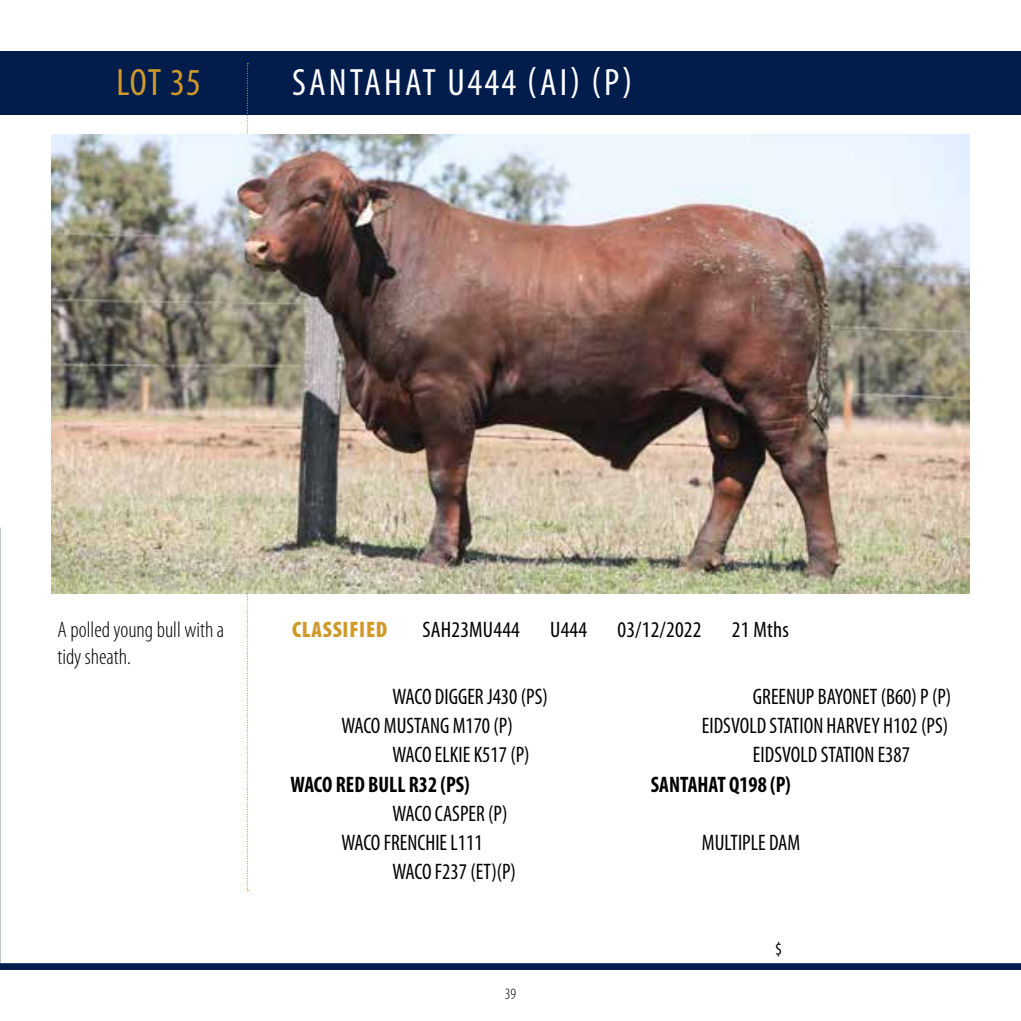
<style>
.page{position:relative;width:1021px;height:1021px;background:#fff}
.page>*{position:absolute;margin:0;border:0;box-sizing:border-box;transform-origin:0 0}
.t1{font:condensed 38.25px "Myriad Pro";letter-spacing:.08em;color:#fff}
.t2{font:condensed 38.25px "Myriad Pro";color:#d09a2a}
.t3{font:condensed 22.5px/29.2px "Myriad Pro";color:#000;scale:.95 1}
.t4{font:700 condensed 22.5px "Myriad Pro";color:#000;scale:.95 1}
.t5{font:300 condensed 22.5px/27px "Myriad Pro";color:#000}
.t6{font:condensed 22.5px "Myriad Pro";color:#000}
.t7{font:900 condensed 22.5px "Myriad Pro";letter-spacing:.03em;color:#d09a2a}
.t8{font:condensed 18px "Myriad Pro";color:#000}
.t9{font:300 condensed 15.75px "Myriad Pro";color:#000}
</style>
<div class="page">
<div style="left:0;top:51px;width:1020px;height:64px;background:#021d4b"></div>
<div style="left:0;top:963px;width:1020px;height:6px;background:#021d4b"></div>
<svg style="left:247px;top:63px;width:1px;height:71px"></svg>
<svg style="left:247px;top:593px;width:1px;height:298px"></svg>
<img style="left:51px;top:134px;width:918px;height:459px">
<h1 class="t2" style="left:116px;top:59px;width:86px">LOT 35</h1>
<h1 class="t1" style="left:292px;top:59px;width:341px">SANTAHAT U444 (AI) (P)</h1>
<p class="t5" style="left:57px;top:615px;width:168px">A polled young bull with a tidy sheath.</p>
<p class="t7" style="left:292px;top:614px;width:97px">CLASSIFIED</p>
<p class="t6" style="left:422px;top:615px;width:99px">SAH23MU444</p>
<p class="t6" style="left:550px;top:615px;width:38px">U444</p>
<p class="t6" style="left:617px;top:615px;width:85px">03/12/2022</p>
<p class="t6" style="left:731px;top:615px;width:59px">21 Mths</p>
<p class="t3" style="left:341px;top:681px;width:219px;text-indent:51px">WACO DIGGER J430 (PS)<br>WACO MUSTANG M170 (P)</p>
<p class="t3" style="left:392px;top:740px;width:146px">WACO ELKIE K517 (P)</p>
<p class="t4" style="left:290px;top:770px;width:190px">WACO RED BULL R32 (PS)</p>
<p class="t3" style="left:341px;top:798px;width:176px;text-indent:51px">WACO CASPER (P)<br>WACO FRENCHIE L111</p>
<p class="t3" style="left:392px;top:857px;width:131px">WACO F237 (ET)(P)</p>
<p class="t9" style="left:505px;top:984px;width:13px">39</p>
<p class="t3" style="left:753px;top:681px;width:210px">GREENUP BAYONET (B60) P (P)</p>
<p class="t3" style="left:702px;top:710px;width:261px">EIDSVOLD STATION HARVEY H102 (PS)</p>
<p class="t3" style="left:753px;top:740px;width:167px">EIDSVOLD STATION E387</p>
<p class="t4" style="left:651px;top:770px;width:149px">SANTAHAT Q198 (P)</p>
<p class="t3" style="left:702px;top:827px;width:105px">MULTIPLE DAM</p>
<p class="t8" style="left:775px;top:938px;width:8px">$</p>
</div>
